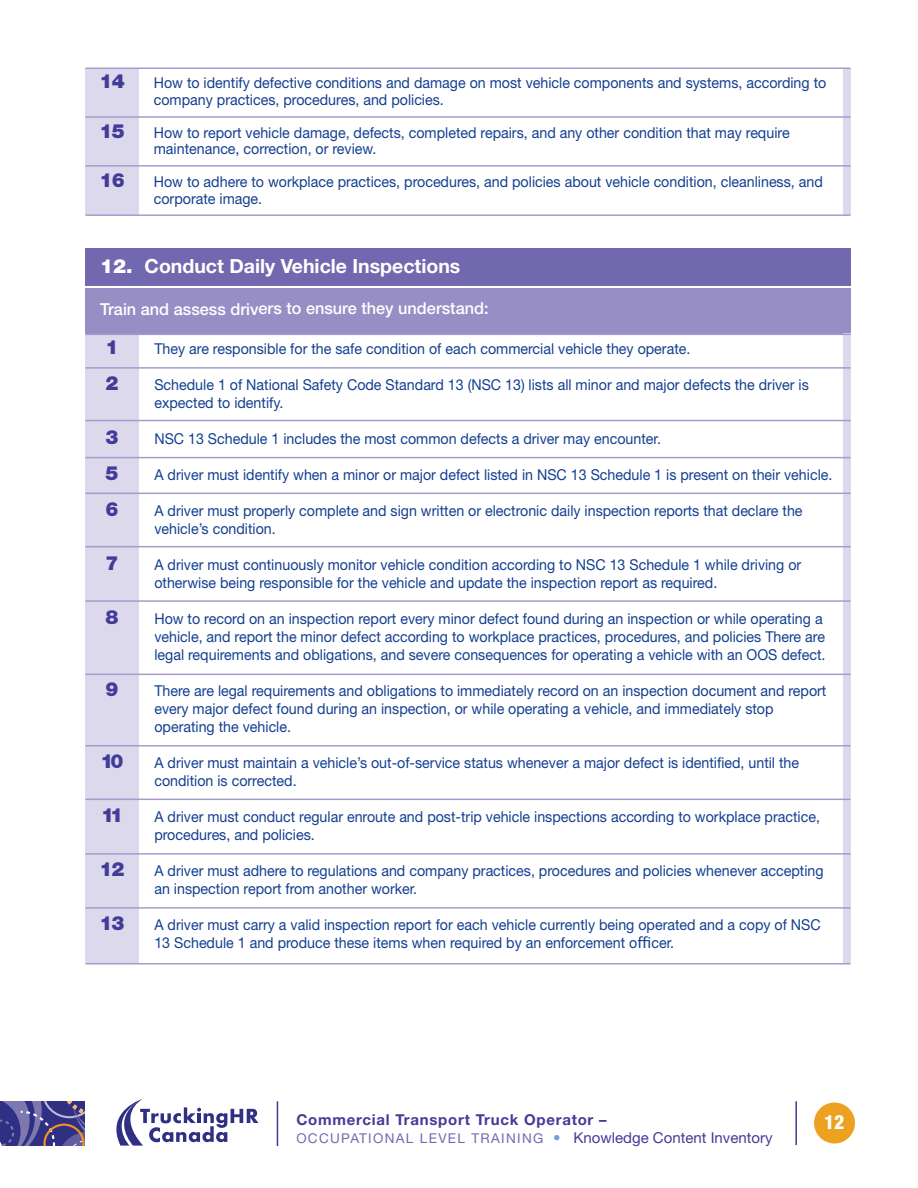
<style>
.page{position:relative;width:918px;height:1188px;background:#fff}
.page>*{position:absolute;margin:0;border:0;box-sizing:border-box;transform-origin:0 0}
.t1{font:700 19.5px "Helvetica Neue LT Std";color:#fff}
.t2{font:900 19.5px/36px "Helvetica Neue LT Std";letter-spacing:-.05em;color:#433b98}
.t3{font:800 condensed 19.5px "Helvetica Neue LT Std";color:#fff}
.t4{font:500 16.5px "Helvetica Neue LT Std";color:#fff}
.t5{font:15px/18px "Helvetica Neue LT Std";color:#133f90;scale:.95 1}
.t6{font:700 15px "Helvetica Neue LT Std";letter-spacing:.05em;color:#433b98}
.t7{font:13.5px "Helvetica Neue LT Std";letter-spacing:.1em;color:#736ab0}
.s1{font-weight:900}
.s2{font-family:"Lucida Grande"}
.s3{font-size:15px;color:#71a0d5}
.s4{font-size:15px;color:#433b98}
</style>
<div class="page">
<svg style="left:116px;top:1099px;width:142px;height:47px"></svg>
<hr style="left:277px;top:1101px;width:1px;height:45px;background:#433b98">
<hr style="left:795px;top:1101px;width:2px;height:44px;background:#433b98">
<div style="left:814px;top:1103px;width:41px;height:40px;background:#eca220;border-radius:50%"></div>
<svg style="left:0;top:1102px;width:84px;height:43px;background:#524c8e"></svg>
<div style="left:85px;top:68px;width:54px;height:146px;background:#dcd9ec"></div>
<div style="left:843px;top:68px;width:7px;height:146px;background:#dcd9ec"></div>
<hr style="left:85px;top:116px;width:765px;height:2px;background:#a49ccc">
<hr style="left:85px;top:165px;width:765px;height:2px;background:#a49ccc">
<hr style="left:85px;top:68px;width:765px;height:1px;background:#a49ccc">
<hr style="left:85px;top:214px;width:765px;height:2px;background:#a49ccc">
<div style="left:85px;top:288px;width:765px;height:46px;background:#968ec4"></div>
<div style="left:85px;top:248px;width:765px;height:38px;background:#7268af"></div>
<div style="left:85px;top:334px;width:54px;height:629px;background:#dcd9ec"></div>
<div style="left:843px;top:334px;width:7px;height:629px;background:#dcd9ec"></div>
<hr style="left:85px;top:367px;width:765px;height:2px;background:#a49ccc">
<hr style="left:85px;top:334px;width:765px;height:1px;background:#a49ccc">
<hr style="left:85px;top:420px;width:765px;height:1px;background:#a49ccc">
<hr style="left:85px;top:457px;width:765px;height:1px;background:#a49ccc">
<hr style="left:85px;top:493px;width:765px;height:1px;background:#a49ccc">
<hr style="left:85px;top:546px;width:765px;height:1px;background:#a49ccc">
<hr style="left:85px;top:600px;width:765px;height:2px;background:#a49ccc">
<hr style="left:85px;top:674px;width:765px;height:1px;background:#a49ccc">
<hr style="left:85px;top:799px;width:765px;height:1px;background:#a49ccc">
<hr style="left:85px;top:745px;width:765px;height:1px;background:#a49ccc">
<hr style="left:85px;top:853px;width:765px;height:2px;background:#a49ccc">
<hr style="left:85px;top:907px;width:765px;height:2px;background:#a49ccc">
<hr style="left:85px;top:963px;width:765px;height:2px;background:#a49ccc">
<h1 class="t2" style="left:99px;top:65px;width:27px">14</h1>
<h1 class="t2" style="left:99px;top:114px;width:27px">15</h1>
<h1 class="t2" style="left:99px;top:164px;width:27px">16</h1>
<p class="t5" style="left:154px;top:76px;width:709px;line-height:16.5px">How to identify defective conditions and damage on most vehicle components and systems, according to company practices, procedures, and policies.</p>
<p class="t5" style="left:154px;top:126px;width:671px;line-height:16.5px">How to report vehicle damage, defects, completed repairs, and any other condition that may require maintenance, correction, or review.</p>
<p class="t5" style="left:154px;top:175px;width:706px;line-height:16.5px">How to adhere to workplace practices, procedures, and policies about vehicle condition, cleanliness, and corporate image.</p>
<h1 class="t1" style="left:100px;top:259px;width:362px"><span class="s1">12.</span> Conduct Daily Vehicle Inspections</h1>
<p class="t4" style="left:100px;top:303px;width:390px">Train and assess drivers to ensure they understand:</p>
<h1 class="t2" style="left:106px;top:331px;width:15px">1<br>2</h1>
<h1 class="t2" style="left:106px;top:421px;width:15px;text-align:justify">3<br>5<br>6</h1>
<h1 class="t2" style="left:106px;top:547px;width:15px">7</h1>
<h1 class="t2" style="left:106px;top:601px;width:15px">8</h1>
<h1 class="t2" style="left:106px;top:673px;width:15px">9</h1>
<h1 class="t2" style="left:101px;top:745px;width:25px">10</h1>
<h1 class="t2" style="left:101px;top:799px;width:24px">11</h1>
<h1 class="t2" style="left:100px;top:853px;width:27px">12</h1>
<h1 class="t2" style="left:100px;top:907px;width:27px">13</h1>
<p class="t5" style="left:154px;top:341px;width:566px">They are responsible for the safe condition of each commercial vehicle they operate.</p>
<p class="t5" style="left:154px;top:377px;width:691px">Schedule 1 of national Safety Code Standard 13 (nSC 13) lists all minor and major defects the driver is expected to identify.</p>
<p class="t5" style="left:154px;top:431px;width:535px">nSC 13 Schedule 1 includes the most common defects a driver may encounter.</p>
<p class="t5" style="left:154px;top:467px;width:715px">a driver must identify when a minor or major defect listed in nSC 13 Schedule 1 is present on their vehicle.</p>
<p class="t5" style="left:154px;top:503px;width:684px">a driver must properly complete and sign written or electronic daily inspection reports that declare the vehicle’s condition.</p>
<p class="t5" style="left:154px;top:557px;width:682px">a driver must continuously monitor vehicle condition according to nSC 13 Schedule 1 while driving or otherwise being responsible for the vehicle and update the inspection report as required.</p>
<p class="t5" style="left:154px;top:611px;width:708px">How to record on an inspection report every minor defect found during an inspection or while operating a vehicle, and report the minor defect according to workplace practices, procedures, and policies There are legal requirements and obligations, and severe consequences for operating a vehicle with an OOS defect.</p>
<p class="t5" style="left:154px;top:683px;width:709px">There are legal requirements and obligations to immediately record on an inspection document and report every major defect found during an inspection, or while operating a vehicle, and immediately stop operating the vehicle.</p>
<p class="t5" style="left:154px;top:755px;width:680px">a driver must maintain a vehicle’s out-of-service status whenever a major defect is identified, until the condition is corrected.</p>
<p class="t5" style="left:154px;top:809px;width:702px">a driver must conduct regular enroute and post-trip vehicle inspections according to workplace practice, procedures, and policies.</p>
<p class="t5" style="left:154px;top:863px;width:706px">a driver must adhere to regulations and company practices, procedures and policies whenever accepting an inspection report from another worker.</p>
<p class="t5" style="left:154px;top:917px;width:703px">a driver must carry a valid inspection report for each vehicle currently being operated and a copy of nSC<br>13 Schedule 1 and produce these items when required by an enforcement o<span class="s2">ffi</span>cer.</p>
<p class="t6" style="left:296px;top:1114px;width:312px">Commercial Transport Truck Operator –</p>
<h1 class="t3" style="left:824px;top:1115px;width:22px">12</h1>
<p class="t7" style="left:296px;top:1133px;width:478px">OCCupaTiOnal level Training <span class="s3">•</span> <span class="s4">Knowledge Content inventory</span></p>
</div>
